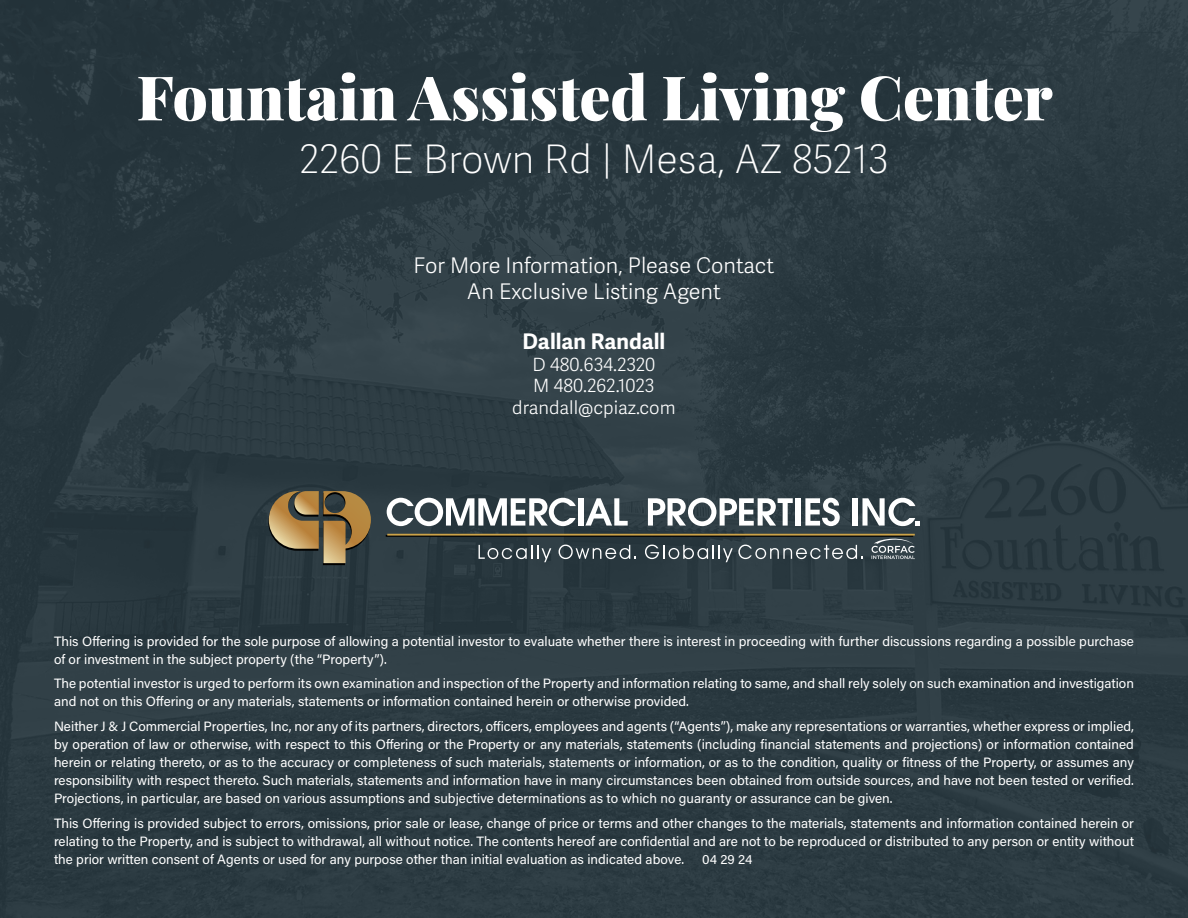
<style>
.page{position:relative;width:1188px;height:918px;background:#27363d}
.page>*{position:absolute;margin:0;border:0;box-sizing:border-box;transform-origin:0 0}
.t1{font:900 61.5px "Playfair Display";color:#fff}
.t2{font:100 39.3px "Adelle Sans";color:#fff}
.t3{font:300 21.6px/25.8px "Adelle Sans";color:#fff;text-align:center}
.t4{font:700 21.6px "Adelle Sans";color:#fff}
.t5{font:300 18.3px/21.9px "Adelle Sans";color:#fff;text-align:center}
.t6{font:13.5px/18px "Acumin Variable Concept";color:#fff}
</style>
<div class="page">
<svg style="left:268px;top:491px;width:103px;height:74px"></svg>
<hr style="left:386px;top:535px;width:527px;height:2px;background:#000">
<hr style="left:387px;top:534px;width:528px;height:2px;background:#cca349">
<svg style="left:387px;top:498px;width:189px;height:28px"></svg>
<div style="left:578px;top:498px;width:5px;height:28px;background:#fff"></div>
<svg style="left:585px;top:498px;width:43px;height:28px"></svg>
<svg style="left:648px;top:498px;width:145px;height:28px"></svg>
<div style="left:795px;top:498px;width:6px;height:28px;background:#fff"></div>
<svg style="left:805px;top:498px;width:35px;height:28px"></svg>
<div style="left:852px;top:498px;width:5px;height:28px;background:#fff"></div>
<svg style="left:862px;top:498px;width:58px;height:28px"></svg>
<svg style="left:479px;top:545px;width:72px;height:17px"></svg>
<svg style="left:559px;top:545px;width:77px;height:14px"></svg>
<svg style="left:645px;top:545px;width:218px;height:17px"></svg>
<svg style="left:872px;top:539px;width:43px;height:20px"></svg>
<h1 class="t1" style="left:137px;top:49px;width:918px">Fountain Assisted Living Center</h1>
<h2 class="t2" style="left:299px;top:136px;width:591px">2260 E Brown Rd | Mesa, AZ 85213</h2>
<h3 class="t3" style="left:414px;top:253px;width:362px">For More Information, Please Contact<br>An Exclusive Listing Agent</h3>
<h3 class="t4" style="left:523px;top:328px;width:144px">Dallan Randall</h3>
<h3 class="t5" style="left:512px;top:354px;width:165px">D 480.634.2320<br>M 480.262.1023 drandall@cpiaz.com</h3>
<p class="t6" style="left:54px;top:632px;width:1082px">This Offering is provided for the sole purpose of allowing a potential investor to evaluate whether there is interest in proceeding with further discussions regarding a possible purchase of or investment in the subject property (the “Property”).</p>
<p class="t6" style="left:54px;top:674px;width:1082px">The potential investor is urged to perform its own examination and inspection of the Property and information relating to same, and shall rely solely on such examination and investigation and not on this Offering or any materials, statements or information contained herein or otherwise provided.</p>
<p class="t6" style="left:54px;top:717px;width:1082px;text-align:justify">Neither J &amp; J Commercial Properties, Inc, nor any of its partners, directors, officers, employees and agents (“Agents”), make any representations or warranties, whether express or implied, by operation of law or otherwise, with respect to this Offering or the Property or any materials, statements (including financial statements and projections) or information contained herein or relating thereto, or as to the accuracy or completeness of such materials, statements or information, or as to the condition, quality or fitness of the Property, or assumes any responsibility with respect thereto. Such materials, statements and information have in many circumstances been obtained from outside sources, and have not been tested or verified.<br>Projections, in particular, are based on various assumptions and subjective determinations as to which no guaranty or assurance can be given.</p>
<p class="t6" style="left:54px;top:814px;width:1082px;text-align:justify">This Offering is provided subject to errors, omissions, prior sale or lease, change of price or terms and other changes to the materials, statements and information contained herein or relating to the Property, and is subject to withdrawal, all without notice. The contents hereof are confidential and are not to be reproduced or distributed to any person or entity without the prior written consent of Agents or used for any purpose other than initial evaluation as indicated above.</p>
<p class="t6" style="left:702px;top:850px;width:52px">04 29 24</p>
</div>
